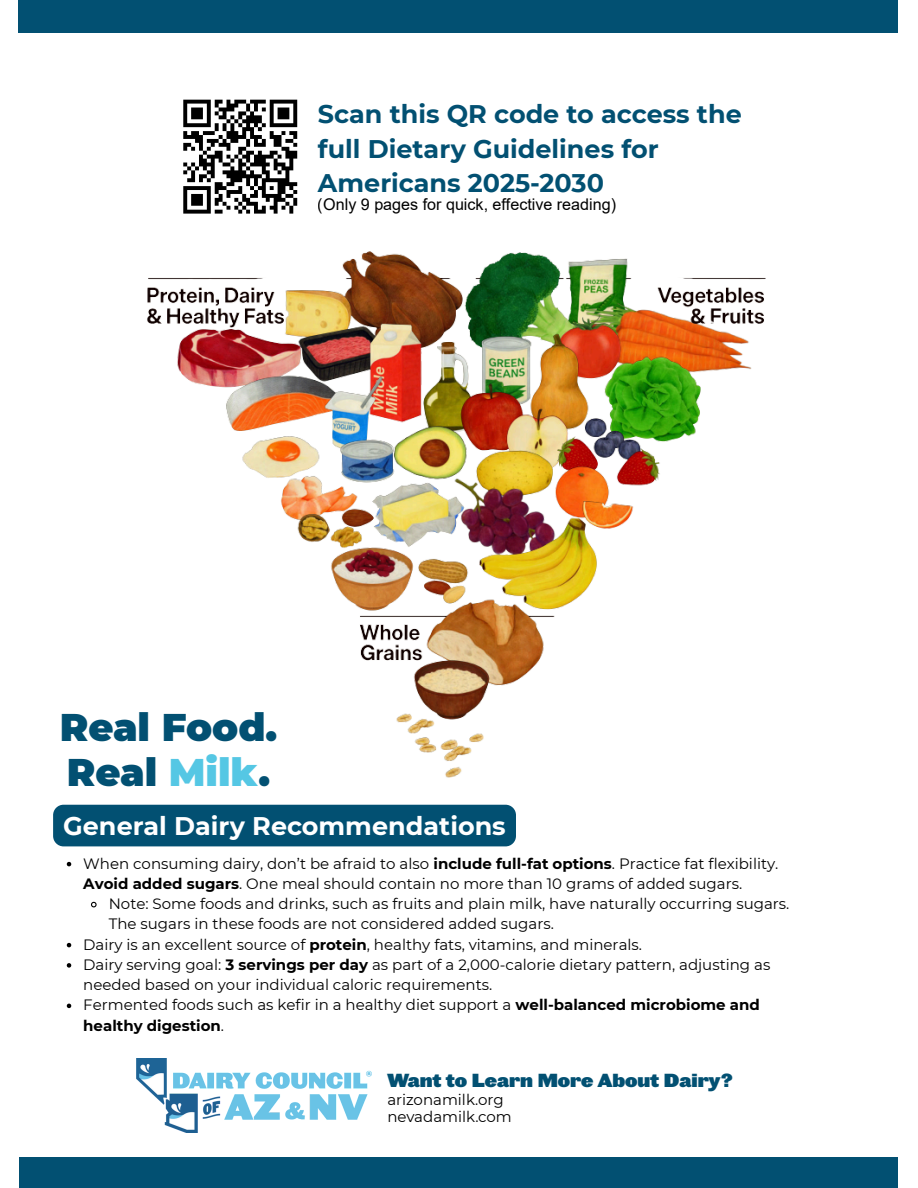
<style>
.page{position:relative;width:918px;height:1188px;background:#fff}
.page>*{position:absolute;margin:0;border:0;box-sizing:border-box;transform-origin:0 0}
.t1{font:900 38.55px/45px "Montserrat";color:#025072}
.t2{font:700 25.5px/34.8px "Montserrat";color:#025072}
.t3{font:700 25.5px "Montserrat";color:#fff}
.t4{font:18px "Leviathan HTF Black";color:#025072}
.t5{font:16.2px "Arial";color:#000}
.t6{font:15px/20.2px "Montserrat";color:#000}
.s1{color:#55c7e4}
.s2{font-weight:700}
</style>
<div class="page">
<img style="left:147px;top:251px;width:619px;height:527px">
<div style="left:19px;top:0;width:879px;height:33px;background:#025072"></div>
<div style="left:20px;top:1157px;width:878px;height:31px;background:#025072"></div>
<svg style="left:67px;top:862px;width:4px;height:4px"></svg>
<svg style="left:91px;top:901px;width:6px;height:7px"></svg>
<svg style="left:67px;top:943px;width:4px;height:4px"></svg>
<svg style="left:67px;top:963px;width:4px;height:5px"></svg>
<svg style="left:67px;top:1004px;width:4px;height:4px"></svg>
<div style="left:53px;top:805px;width:463px;height:41px;background:#025072;border-radius:10px"></div>
<svg style="left:183px;top:99px;width:115px;height:115px"></svg>
<img style="left:136px;top:1058px;width:235px;height:75px">
<h2 class="t2" style="left:318px;top:96px;width:425px">Scan this QR code to access the full Dietary Guidelines for<br>Americans 2025-2030</h2>
<p class="t5" style="left:318px;top:195px;width:300px">(Only 9 pages for quick, effective reading)</p>
<h1 class="t1" style="left:60px;top:705px;width:219px">Real Food.<br>Real <span class="s1">Milk</span>.</h1>
<h2 class="t3" style="left:63px;top:810px;width:444px">General Dairy Recommendations</h2>
<p class="t6" style="left:83px;top:853px;width:697px">When consuming dairy, don’t be afraid to also <span class="s2">include full-fat options</span>. Practice fat flexibility.<br><span class="s2">Avoid added sugars</span>. One meal should contain no more than 10 grams of added sugars.</p>
<p class="t6" style="left:109px;top:894px;width:682px">Note: Some foods and drinks, such as fruits and plain milk, have naturally occurring sugars.<br>The sugars in these foods are not considered added sugars.</p>
<p class="t6" style="left:83px;top:934px;width:560px">Dairy is an excellent source of <span class="s2">protein</span>, healthy fats, vitamins, and minerals.</p>
<p class="t6" style="left:83px;top:954px;width:689px">Dairy serving goal: <span class="s2">3 servings per day</span> as part of a 2,000-calorie dietary pattern, adjusting as needed based on your individual caloric requirements.</p>
<p class="t6" style="left:83px;top:995px;width:678px">Fermented foods such as kefir in a healthy diet support a <span class="s2">well-balanced microbiome and healthy digestion</span>.</p>
<h3 class="t4" style="left:387px;top:1068px;width:347px">Want to Learn More About Dairy?</h3>
<p class="t6" style="left:387px;top:1089px;width:118px">arizonamilk.org</p>
<p class="t6" style="left:387px;top:1106px;width:126px">nevadamilk.com</p>
</div>
